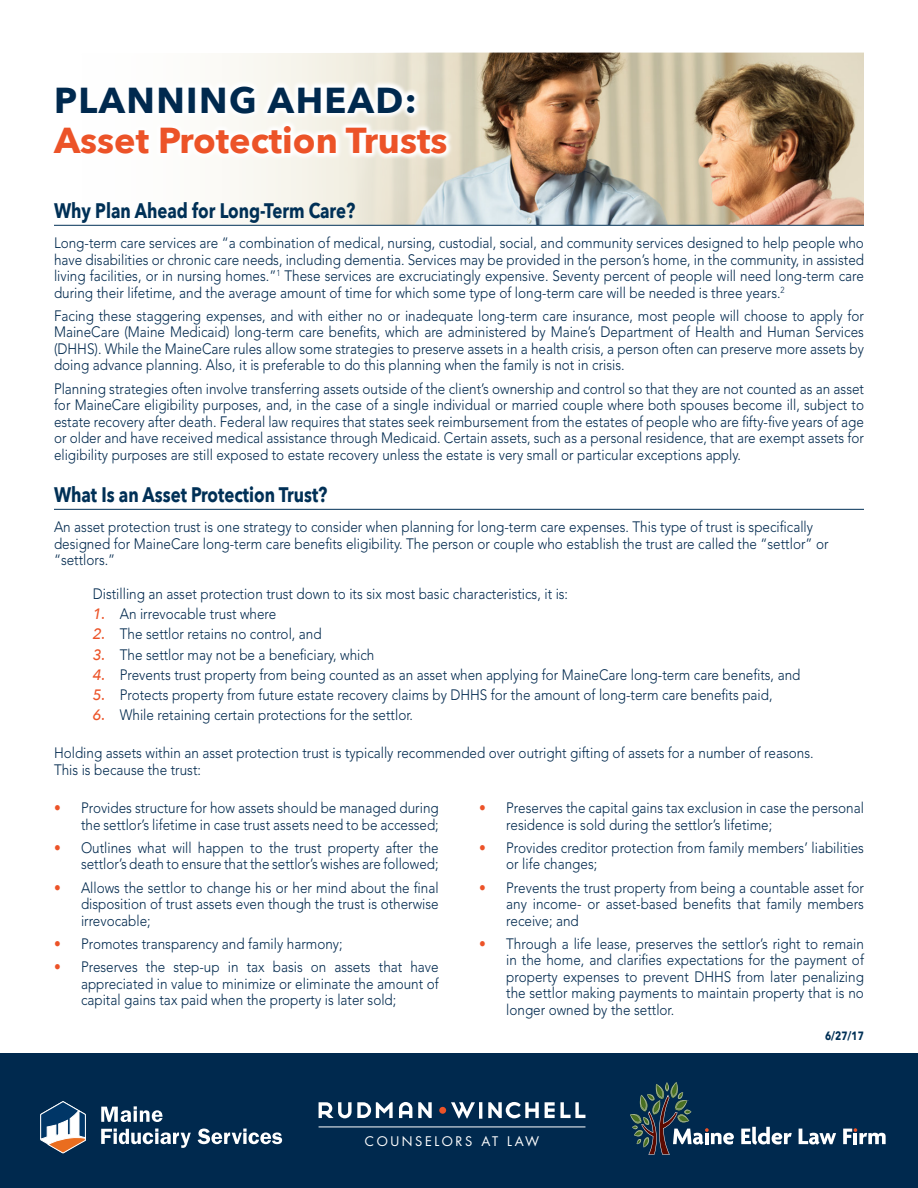
<style>
.page{position:relative;width:918px;height:1188px;background:#fff}
.page>*{position:absolute;margin:0;border:0;box-sizing:border-box;transform-origin:0 0}
.t1{font:700 36px "Avenir Next";color:#ec5328}
.t2{font:700 36px "Avenir Next";letter-spacing:.04em;color:#00294e}
.Speaker_name{font:700 21px "Avenir Next";color:#003056;scale:.8 1}
.Speaker_name-2{font:300 15px/16.5px "Avenir LT Std";color:#00294e;text-align:justify;scale:.9 1}
.bullet{font:300 15px/16.5px "Avenir LT Std";color:#00294e;text-align:justify;scale:.9 1}
.t3{font:12.9px "Futura";letter-spacing:.2em;color:#fff}
.Speaker_name-3{font:700 12px "Avenir Next";color:#003056;scale:.8 1}
.s1{font-family:"Avenir Next";font-weight:500;font-style:italic;color:#ec5328}
.s2{color:#ec5328}
</style>
<div class="page">
<svg style="left:54px;top:53px;width:246px;height:172px"></svg>
<img style="left:300px;top:53px;width:564px;height:172px">
<hr style="left:54px;top:225px;width:810px;height:1px;background:#003056">
<hr style="left:54px;top:509px;width:810px;height:1px;background:#003056">
<svg style="left:54px;top:80px;width:399px;height:80px"></svg>
<div style="left:0;top:1053px;width:918px;height:135px;background:#00294e"></div>
<svg style="left:319px;top:1102px;width:266px;height:17px"></svg>
<div style="left:439px;top:1107px;width:7px;height:7px;background:#ec5328;border-radius:50%"></div>
<hr style="left:319px;top:1127px;width:266px;height:1px;background:#fff">
<svg style="left:101px;top:1106px;width:62px;height:16px"></svg>
<svg style="left:101px;top:1129px;width:90px;height:19px"></svg>
<svg style="left:198px;top:1129px;width:84px;height:15px"></svg>
<svg style="left:40px;top:1101px;width:46px;height:52px"></svg>
<svg style="left:630px;top:1082px;width:256px;height:73px"></svg>
<div style="left:724px;top:1147px;width:173px;height:26px;background:#00294e"></div>
<p class="t2" style="left:54px;top:69px;width:364px">PLANNING AHEAD:</p>
<p class="t1" style="left:54px;top:110px;width:395px">Asset Protection Trusts</p>
<p class="Speaker_name" style="left:54px;top:193px;width:378px">Why Plan Ahead for Long-Term Care?</p>
<p class="Speaker_name-2" style="left:54px;top:235px;width:902px">Long-term care services are “a combination of medical, nursing, custodial, social, and community services designed to help people who have disabilities or chronic care needs, including dementia. Services may be provided in the person’s home, in the community, in assisted living facilities, or in nursing homes.”<sup>1</sup> These services are excruciatingly expensive. Seventy percent of people will need long-term care during their lifetime, and the average amount of time for which some type of long-term care will be needed is three years.<sup>2</sup></p>
<p class="Speaker_name-2" style="left:54px;top:308px;width:902px">Facing these staggering expenses, and with either no or inadequate long-term care insurance, most people will choose to apply for MaineCare (Maine Medicaid) long-term care benefits, which are administered by Maine’s Department of Health and Human Services (DHHS). While the MaineCare rules allow some strategies to preserve assets in a health crisis, a person often can preserve more assets by doing advance planning. Also, it is preferable to do this planning when the family is not in crisis.</p>
<p class="Speaker_name-2" style="left:54px;top:380px;width:902px">Planning strategies often involve transferring assets outside of the client’s ownership and control so that they are not counted as an asset for MaineCare eligibility purposes, and, in the case of a single individual or married couple where both spouses become ill, subject to estate recovery after death. Federal law requires that states seek reimbursement from the estates of people who are fifty-five years of age or older and have received medical assistance through Medicaid. Certain assets, such as a personal residence, that are exempt assets for eligibility purposes are still exposed to estate recovery unless the estate is very small or particular exceptions apply.</p>
<p class="Speaker_name" style="left:54px;top:477px;width:343px">What Is an Asset Protection Trust?</p>
<p class="Speaker_name-2" style="left:54px;top:519px;width:862px;text-align:left">An asset protection trust is one strategy to consider when planning for long-term care expenses. This type of trust is specifically designed for MaineCare long-term care benefits eligibility. The person or couple who establish the trust are called the “settlor” or “settlors.”</p>
<p class="Speaker_name-2" style="left:93px;top:586px;width:530px">Distilling an asset protection trust down to its six most basic characteristics, it is:</p>
<p class="bullet" style="left:93px;top:606px;width:205px"><span class="s1">1.</span> An irrevocable trust where</p>
<p class="bullet" style="left:93px;top:626px;width:256px"><span class="s1">2.</span> The settlor retains no control, and</p>
<p class="bullet" style="left:93px;top:646px;width:314px"><span class="s1">3.</span> The settlor may not be a beneficiary, which</p>
<p class="bullet" style="left:93px;top:666px;width:788px"><span class="s1">4.</span> Prevents trust property from being counted as an asset when applying for MaineCare long-term care benefits, and</p>
<p class="bullet" style="left:93px;top:687px;width:757px"><span class="s1">5.</span> Protects property from future estate recovery claims by DHHS for the amount of long-term care benefits paid,</p>
<p class="bullet" style="left:93px;top:707px;width:357px"><span class="s1">6.</span> While retaining certain protections for the settlor.</p>
<p class="Speaker_name-2" style="left:54px;top:745px;width:845px">Holding assets within an asset protection trust is typically recommended over outright gifting of assets for a number of reasons.<br>This is because the trust:</p>
<p class="bullet" style="left:54px;top:800px;width:429px;text-align:right"><span class="s2">•</span> Provides structure for how assets should be managed during the settlor’s lifetime in case trust assets need to be accessed;</p>
<p class="bullet" style="left:54px;top:839px;width:429px;text-align:right"><span class="s2">•</span> Outlines what will happen to the trust property after the settlor’s death to ensure that the settlor’s wishes are followed;</p>
<p class="bullet" style="left:81px;top:879px;width:399px;text-indent:-27px"><span class="s2">•</span> Allows the settlor to change his or her mind about the final disposition of trust assets even though the trust is otherwise irrevocable;</p>
<p class="bullet" style="left:54px;top:935px;width:322px"><span class="s2">•</span> Promotes transparency and family harmony;</p>
<p class="bullet" style="left:81px;top:959px;width:399px;text-indent:-27px"><span class="s2">•</span> Preserves the step-up in tax basis on assets that have appreciated in value to minimize or eliminate the amount of capital gains tax paid when the property is later sold;</p>
<p class="bullet" style="left:506px;top:800px;width:399px;text-indent:-27px"><span class="s2">•</span> Preserves the capital gains tax exclusion in case the personal residence is sold during the settlor’s lifetime;</p>
<p class="bullet" style="left:506px;top:839px;width:399px;text-indent:-27px"><span class="s2">•</span> Provides creditor protection from family members’ liabilities or life changes;</p>
<p class="bullet" style="left:506px;top:879px;width:399px;text-indent:-27px"><span class="s2">•</span> Prevents the trust property from being a countable asset for any income- or asset-based benefits that family members receive; and</p>
<p class="bullet" style="left:506px;top:935px;width:399px;text-indent:-27px"><span class="s2">•</span> Through a life lease, preserves the settlor’s right to remain in the home, and clarifies expectations for the payment of property expenses to prevent DHHS from later penalizing the settlor making payments to maintain property that is no longer owned by the settlor.</p>
<p class="t3" style="left:365px;top:1132px;width:176px">COUNSELORS AT LAW</p>
<p class="Speaker_name-3" style="left:825px;top:1025px;width:50px">6/27/17</p>
</div>
